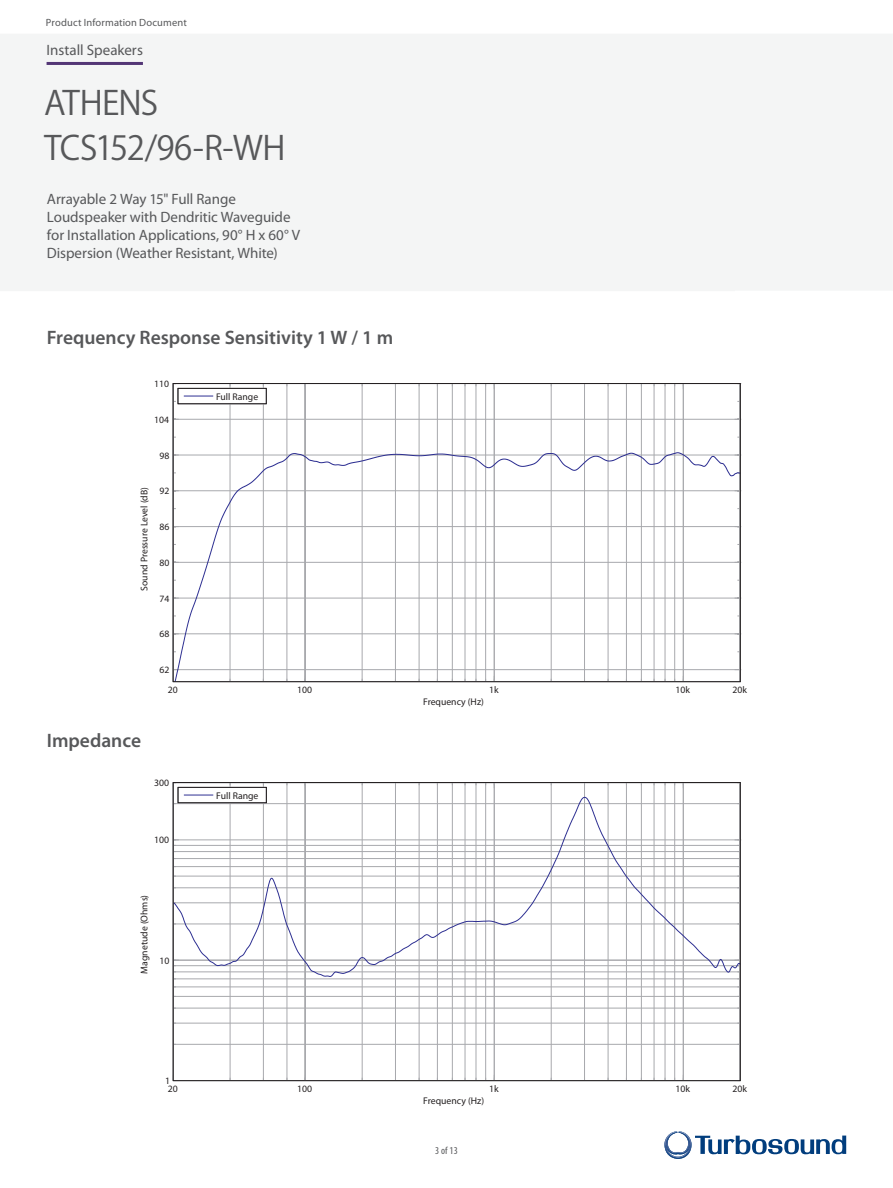
<style>
.page{position:relative;width:893px;height:1188px;background:#fff}
.page>*{position:absolute;margin:0;border:0;box-sizing:border-box;transform-origin:0 0}
.t1{font:33px/44.8px "Koz Go Pro Regular 90 pv RKSJ H";letter-spacing:-.03em;color:#57585a}
.t2{font:600 19.5px "Myriad Pro";color:#57585a}
.t3{font:15px/18px "Myriad Pro";letter-spacing:-.005em;color:#57585a}
.t4{font:10.5px "Myriad Pro";letter-spacing:.015em;color:#57585a}
.t5{font:condensed 10.5px "Myriad Pro";color:#57585a}
.t6{font:9.75px "Myriad Pro";color:#231f20}
</style>
<div class="page">
<svg style="left:664px;top:1131px;width:182px;height:28px"></svg>
<hr style="left:47px;top:62px;width:96px;height:3px;background:#533676">
<hr style="left:173px;top:419px;width:567px;height:1px;background:#a8a9ad">
<hr style="left:230px;top:384px;width:1px;height:298px;background:#a8a9ad">
<hr style="left:263px;top:384px;width:1px;height:298px;background:#a8a9ad">
<hr style="left:287px;top:384px;width:1px;height:298px;background:#a8a9ad">
<hr style="left:305px;top:384px;width:1px;height:298px;background:#a8a9ad">
<hr style="left:362px;top:384px;width:1px;height:298px;background:#a8a9ad">
<hr style="left:395px;top:384px;width:1px;height:298px;background:#a8a9ad">
<hr style="left:419px;top:384px;width:1px;height:298px;background:#a8a9ad">
<hr style="left:437px;top:384px;width:1px;height:298px;background:#a8a9ad">
<hr style="left:452px;top:384px;width:1px;height:298px;background:#a8a9ad">
<hr style="left:465px;top:384px;width:1px;height:298px;background:#a8a9ad">
<hr style="left:476px;top:384px;width:1px;height:298px;background:#a8a9ad">
<hr style="left:485px;top:384px;width:1px;height:298px;background:#a8a9ad">
<hr style="left:494px;top:384px;width:1px;height:298px;background:#a8a9ad">
<hr style="left:551px;top:384px;width:1px;height:298px;background:#a8a9ad">
<hr style="left:584px;top:384px;width:1px;height:298px;background:#a8a9ad">
<hr style="left:608px;top:384px;width:1px;height:298px;background:#a8a9ad">
<hr style="left:626px;top:384px;width:1px;height:298px;background:#a8a9ad">
<hr style="left:641px;top:384px;width:1px;height:298px;background:#a8a9ad">
<hr style="left:654px;top:384px;width:1px;height:298px;background:#a8a9ad">
<hr style="left:665px;top:384px;width:1px;height:298px;background:#a8a9ad">
<hr style="left:674px;top:384px;width:1px;height:298px;background:#a8a9ad">
<hr style="left:683px;top:384px;width:1px;height:298px;background:#a8a9ad">
<svg style="left:175px;top:452px;width:564px;height:228px"></svg>
<svg style="left:173px;top:383px;width:93px;height:21px"></svg>
<div style="left:178px;top:388px;width:89px;height:16px;border:1px solid #231f20"></div>
<hr style="left:740px;top:783px;width:1px;height:298px;background:#a8a9ad">
<svg style="left:175px;top:784px;width:563px;height:295px"></svg>
<svg style="left:172px;top:796px;width:569px;height:181px"></svg>
<svg style="left:173px;top:782px;width:93px;height:22px"></svg>
<div style="left:178px;top:787px;width:89px;height:16px;border:1px solid #231f20"></div>
<p class="t4" style="left:46px;top:18px;width:142px">Product Information Document</p>
<p class="t3" style="left:47px;top:42px;width:98px">Install Speakers</p>
<h1 class="t1" style="left:44px;top:85px;width:243px">ATHENS<br>TCS152/96-R-WH</h1>
<p class="t3" style="left:47px;top:191px;width:255px">Arrayable 2 Way 15" Full Range Loudspeaker with Dendritic Waveguide for Installation Applications, 90° H x 60° V Dispersion (Weather Resistant, White)</p>
<h2 class="t2" style="left:47px;top:330px;width:348px">Frequency Response Sensitivity 1 W / 1 m</h2>
<p class="t6" style="left:154px;top:380px;width:16px">110</p>
<p class="t6" style="left:154px;top:416px;width:16px">104</p>
<p class="t6" style="left:159px;top:452px;width:11px">98</p>
<p class="t6" style="left:140px;top:591px;width:105px;rotate:-90deg">Sound Pressure Level (dB)</p>
<p class="t6" style="left:159px;top:487px;width:11px">92</p>
<p class="t6" style="left:159px;top:523px;width:11px">86</p>
<p class="t6" style="left:159px;top:559px;width:11px">80</p>
<p class="t6" style="left:159px;top:595px;width:11px">74</p>
<p class="t6" style="left:159px;top:630px;width:11px">68</p>
<p class="t6" style="left:159px;top:666px;width:11px">62</p>
<p class="t6" style="left:216px;top:393px;width:44px">Full Range</p>
<p class="t6" style="left:168px;top:686px;width:11px">20</p>
<p class="t6" style="left:297px;top:686px;width:16px">100</p>
<p class="t6" style="left:489px;top:686px;width:11px">1k</p>
<p class="t6" style="left:675px;top:686px;width:16px">10k</p>
<p class="t6" style="left:732px;top:686px;width:16px">20k</p>
<h2 class="t2" style="left:47px;top:733px;width:96px">Impedance</h2>
<p class="t6" style="left:154px;top:779px;width:16px">300</p>
<p class="t6" style="left:154px;top:836px;width:16px">100</p>
<p class="t6" style="left:140px;top:974px;width:80px;rotate:-90deg">Magnetude (Ohms)</p>
<p class="t6" style="left:160px;top:957px;width:11px">10</p>
<p class="t6" style="left:216px;top:792px;width:44px">Full Range</p>
<p class="t6" style="left:423px;top:698px;width:62px">Frequency (Hz)</p>
<p class="t6" style="left:165px;top:1077px;width:6px">1</p>
<p class="t6" style="left:168px;top:1085px;width:11px">20</p>
<p class="t6" style="left:297px;top:1085px;width:16px">100</p>
<p class="t6" style="left:489px;top:1085px;width:11px">1k</p>
<p class="t6" style="left:675px;top:1085px;width:16px">10k</p>
<p class="t6" style="left:732px;top:1085px;width:16px">20k</p>
<p class="t6" style="left:423px;top:1097px;width:62px">Frequency (Hz)</p>
<p class="t5" style="left:435px;top:1147px;width:24px">3 of 13</p>
</div>
